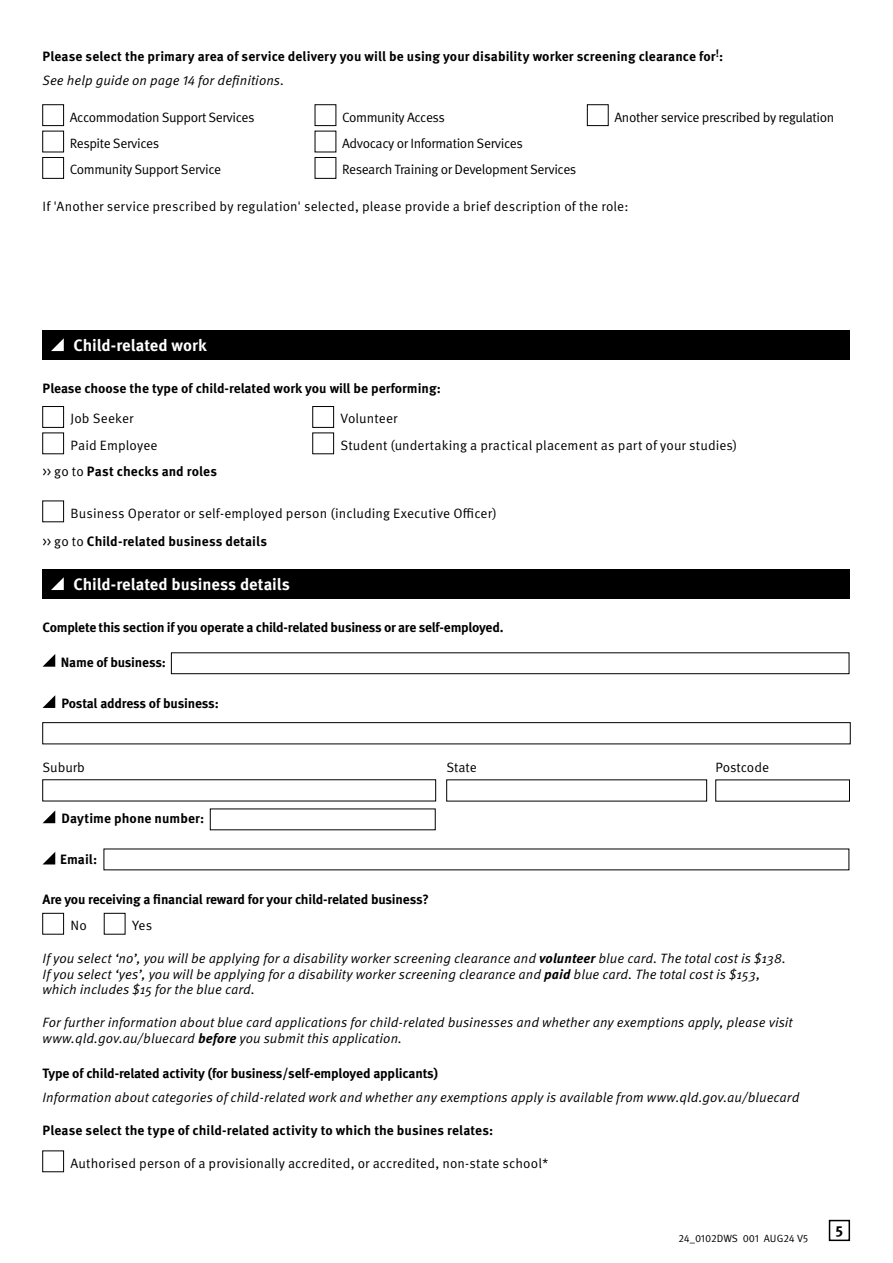
<style>
.page{position:relative;width:893px;height:1263px;background:#fff}
.page>*{position:absolute;margin:0;border:0;box-sizing:border-box;transform-origin:0 0}
.t1{font:700 16.5px "Meta OT";letter-spacing:-.005em;color:#fff}
.t2{font:700 15px "Meta OT";color:#000}
.t3{font:13.5px/15.8px "Meta OT Norm Ita";letter-spacing:.005em;color:#000}
.t4{font:700 13.5px "Meta OT";color:#000}
.t5{font:13.5px "Meta OT Norm";color:#000}
.t6{font:13.5px/26.4px "Meta OT Norm";letter-spacing:-.03em;color:#000}
.t7{font:700 13.5px "Meta OT";letter-spacing:-.025em;color:#000}
.t8{font:10.5px "Meta OT Norm";color:#000}
.s1{font-family:"Meta OT Norm";font-weight:400}
.s2{font-family:"Meta OT";font-weight:700;font-style:italic}
</style>
<div class="page">
<div style="left:829px;top:1220px;width:21px;height:21px;border:2px solid #000"></div>
<div style="left:43px;top:105px;width:21px;height:21px;border:1px solid #000"></div>
<div style="left:43px;top:157px;width:21px;height:22px;border:1px solid #000"></div>
<div style="left:315px;top:157px;width:21px;height:22px;border:1px solid #000"></div>
<div style="left:587px;top:105px;width:21px;height:21px;border:1px solid #000"></div>
<div style="left:43px;top:330px;width:807px;height:30px;background:#000"></div>
<svg style="left:51px;top:338px;width:13px;height:13px"></svg>
<div style="left:43px;top:406px;width:21px;height:22px;border:1px solid #000"></div>
<div style="left:313px;top:406px;width:21px;height:22px;border:1px solid #000"></div>
<div style="left:43px;top:569px;width:807px;height:29px;background:#000"></div>
<svg style="left:51px;top:577px;width:13px;height:13px"></svg>
<svg style="left:43px;top:654px;width:12px;height:13px"></svg>
<div style="left:171px;top:653px;width:678px;height:21px;border:1px solid #000"></div>
<svg style="left:43px;top:695px;width:12px;height:13px"></svg>
<div style="left:43px;top:722px;width:807px;height:22px;border:1px solid #000"></div>
<svg style="left:43px;top:811px;width:12px;height:12px"></svg>
<svg style="left:43px;top:852px;width:12px;height:12px"></svg>
<div style="left:43px;top:913px;width:21px;height:21px;border:1px solid #000"></div>
<p class="t4" style="left:43px;top:48px;width:682px">Please select the primary area of service delivery you will be using your disability worker screening clearance for<sup>!</sup>:</p>
<p class="t3" style="left:43px;top:72px;width:243px">See help guide on page 14 for definitions.</p>
<p class="t6" style="left:70px;top:104px;width:186px">Accommodation Support Services<br>Respite Services<br>Community Support Service</p>
<p class="t6" style="left:342px;top:104px;width:236px">Community Access<br>Advocacy or Information Services<br>Research Training or Development Services</p>
<p class="t6" style="left:614px;top:104px;width:221px">Another service prescribed by regulation</p>
<p class="t5" style="left:43px;top:199px;width:587px">If 'Another service prescribed by regulation' selected, please provide a brief description of the role:</p>
<p class="t1" style="left:73px;top:335px;width:135px">Child-related work</p>
<p class="t4" style="left:43px;top:379px;width:400px">Please choose the type of child-related work you will be performing:</p>
<p class="t5" style="left:71px;top:410px;width:65px">Job Seeker</p>
<p class="t5" style="left:341px;top:410px;width:58px">Volunteer</p>
<p class="t5" style="left:71px;top:437px;width:89px">Paid Employee</p>
<p class="t5" style="left:341px;top:437px;width:398px">Student (undertaking a practical placement as part of your studies)</p>
<p class="t4" style="left:43px;top:463px;width:176px"><span class="s1">&gt;&gt; go to</span> Past checks and roles</p>
<p class="t5" style="left:71px;top:505px;width:428px">Business Operator or self-employed person (including Executive Officer)</p>
<p class="t4" style="left:43px;top:532px;width:226px"><span class="s1">&gt;&gt; go to</span> Child-related business details</p>
<p class="t1" style="left:73px;top:574px;width:218px">Child-related business details</p>
<p class="t7" style="left:43px;top:618px;width:462px">Complete this section if you operate a child-related business or are self-employed.</p>
<p class="t4" style="left:61px;top:653px;width:107px">Name of business:</p>
<p class="t4" style="left:61px;top:695px;width:159px">Postal address of business:</p>
<p class="t5" style="left:43px;top:759px;width:44px">Suburb</p>
<p class="t5" style="left:446px;top:759px;width:32px">State</p>
<p class="t5" style="left:716px;top:759px;width:55px">Postcode</p>
<p class="t4" style="left:61px;top:810px;width:144px">Daytime phone number:</p>
<p class="t4" style="left:60px;top:851px;width:39px">Email:</p>
<p class="t4" style="left:43px;top:890px;width:388px">Are you receiving a financial reward for your child-related business?</p>
<p class="t5" style="left:71px;top:917px;width:18px">No</p>
<p class="t5" style="left:132px;top:917px;width:22px">Yes</p>
<p class="t3" style="left:43px;top:950px;width:745px">If you select ‘no’, you will be applying for a disability worker screening clearance and <span class="s2">volunteer</span> blue card. The total cost is $138.<br>If you select ‘yes’, you will be applying for a disability worker screening clearance and <span class="s2">paid</span> blue card. The total cost is $153, which includes $15 for the blue card.</p>
<p class="t3" style="left:43px;top:1015px;width:752px">For further information about blue card applications for child-related businesses and whether any exemptions apply, please visit www.qld.gov.au/bluecard <span class="s2">before</span> you submit this application.</p>
<p class="t4" style="left:43px;top:1065px;width:397px">Type of child-related activity (for business/self-employed applicants)</p>
<p class="t3" style="left:43px;top:1090px;width:758px">Information about categories of child-related work and whether any exemptions apply is available from www.qld.gov.au/bluecard</p>
<p class="t4" style="left:43px;top:1122px;width:452px">Please select the type of child-related activity to which the busines relates:</p>
<p class="t5" style="left:71px;top:1155px;width:479px">Authorised person of a provisionally accredited, or accredited, non-state school*</p>
<p class="t8" style="left:678px;top:1232px;width:132px">24_0102DWS 001 AUG24 V5</p>
<p class="t2" style="left:836px;top:1219px;width:9px">5</p>
</div>
